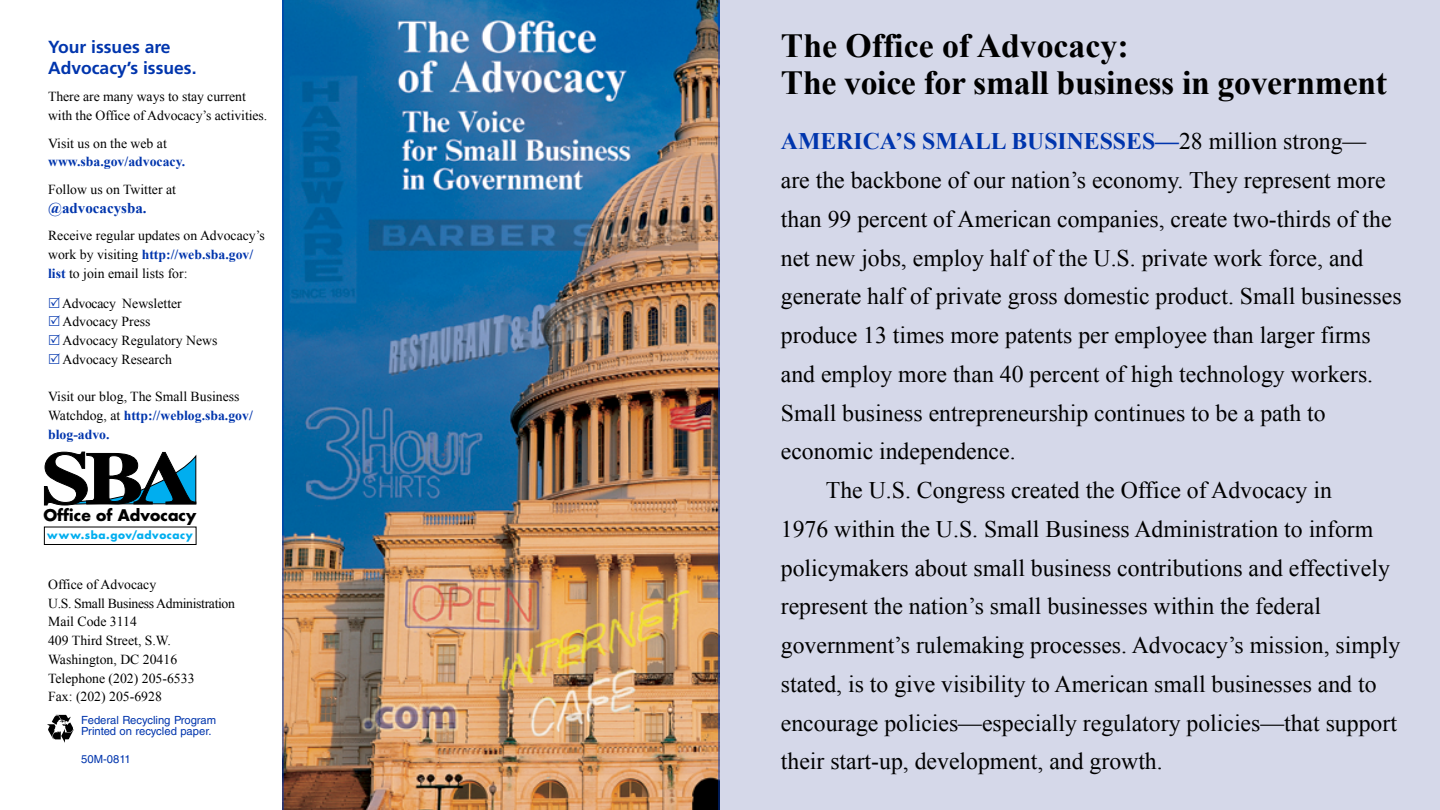
<style>
.page{position:relative;width:1440px;height:810px;background:#fff}
.page>*{position:absolute;margin:0;border:0;box-sizing:border-box;transform-origin:0 0}
.t1{font:700 33.75px "Times New Roman";letter-spacing:-.01em;color:#000}
.t2{font:23.75px/38.8px "Times New Roman";color:#000}
.Subheads{font:700 17.5px/21px "Frutiger LT Std";color:#0035ad}
.t3{font:700 15.62px "Futura Std";color:#000}
.Body_text{font:700 15px "Times New Roman";color:#0035ad}
.first_paragraph_body{font:13.75px/18.8px "Times New Roman";color:#000}
.first_paragraph_body-2{font:700 13.75px/18.8px "Times New Roman";color:#0035ad}
.first_paragraph_body-3{font:13.75px "Times New Roman";letter-spacing:-.025em;color:#000}
.Disclaimer1{font:11.25px/11.2px "Helvetica LT Std";color:#0035ad}
.t4{font:700 10.5px "Futura Std";letter-spacing:.05em;color:#00aeef}
.s1{font-weight:400;color:#000}
.s2{font-weight:700;color:#0035ad}
.s3{font-size:15.75px}
</style>
<div class="page">
<div style="left:715px;top:0;width:725px;height:810px;background:#d5d8e9"></div>
<img style="left:283px;top:0;width:436px;height:810px">
<svg style="left:44px;top:452px;width:152px;height:54px"></svg>
<div style="left:44px;top:527px;width:152px;height:18px;border:1px solid #000"></div>
<svg style="left:47px;top:715px;width:27px;height:28px"></svg>
<p class="Subheads" style="left:48px;top:36px;width:150px">Your issues are<br>Advocacy’s issues.</p>
<p class="first_paragraph_body" style="left:48px;top:87px;width:221px">There are many ways to stay current with the Office of Advocacy’s activities.</p>
<p class="first_paragraph_body-2" style="left:48px;top:133px;width:139px"><span class="s1">Visit us on the web at </span>www.sba.gov/advocacy.</p>
<p class="first_paragraph_body" style="left:48px;top:180px;width:129px">Follow us on Twitter at</p>
<p class="Body_text" style="left:48px;top:197px;width:100px">@advocacysba.</p>
<p class="first_paragraph_body" style="left:48px;top:226px;width:218px">Receive regular updates on Advocacy’s work by visiting <span class="s2">http://web.sba.gov/ list</span> to join email lists for:</p>
<p class="first_paragraph_body" style="left:62px;top:293px;width:121px">Advocacy Newsletter</p>
<p class="first_paragraph_body" style="left:62px;top:312px;width:90px">Advocacy Press</p>
<p class="first_paragraph_body" style="left:62px;top:331px;width:157px">Advocacy Regulatory News</p>
<p class="first_paragraph_body" style="left:62px;top:350px;width:111px">Advocacy Research</p>
<p class="first_paragraph_body" style="left:48px;top:387px;width:206px">Visit our blog, The Small Business<br>Watchdog, at <span class="s2">http://weblog.sba.gov/ blog-advo.</span></p>
<p class="t3" style="left:43px;top:505px;width:154px"><span class="s3">O</span>ffice of Advocacy</p>
<p class="t4" style="left:47px;top:528px;width:147px">www.sba.gov/advocacy</p>
<p class="first_paragraph_body" style="left:48px;top:575px;width:110px">Office of Advocacy</p>
<p class="first_paragraph_body-3" style="left:48px;top:594px;width:188px">U.S. Small Business Administration</p>
<p class="first_paragraph_body" style="left:48px;top:612px;width:90px">Mail Code 3114</p>
<p class="first_paragraph_body" style="left:48px;top:631px;width:124px">409 Third Street, S.W.</p>
<p class="first_paragraph_body" style="left:48px;top:650px;width:131px">Washington, DC 20416</p>
<p class="first_paragraph_body" style="left:48px;top:668px;width:148px">Telephone (202) 205-6533</p>
<p class="first_paragraph_body" style="left:48px;top:687px;width:115px">Fax: (202) 205-6928</p>
<p class="Disclaimer1" style="left:81px;top:714px;width:136px">Federal Recycling Program<br>Printed on recycled paper.</p>
<p class="Disclaimer1" style="left:81px;top:753px;width:51px">50M-0811</p>
<p class="t1" style="left:781px;top:22px;width:349px">The Office of Advocacy:</p>
<p class="t1" style="left:781px;top:60px;width:608px">The voice for small business in government</p>
<p class="t2" style="left:781px;top:122px;width:622px"><span class="s2">AMERICA’S SMALL BUSINESSES—</span>28 million strong—<br>are the backbone of our nation’s economy. They represent more than 99 percent of American companies, create two-thirds of the net new jobs, employ half of the U.S. private work force, and generate half of private gross domestic product. Small businesses produce 13 times more patents per employee than larger firms and employ more than 40 percent of high technology workers.<br>Small business entrepreneurship continues to be a path to economic independence.</p>
<p class="t2" style="left:781px;top:470px;width:621px;text-indent:45px">The U.S. Congress created the Office of Advocacy in<br>1976 within the U.S. Small Business Administration to inform policymakers about small business contributions and effectively represent the nation’s small businesses within the federal government’s rulemaking processes. Advocacy’s mission, simply stated, is to give visibility to American small businesses and to encourage policies—especially regulatory policies—that support their start-up, development, and growth.</p>
</div>
